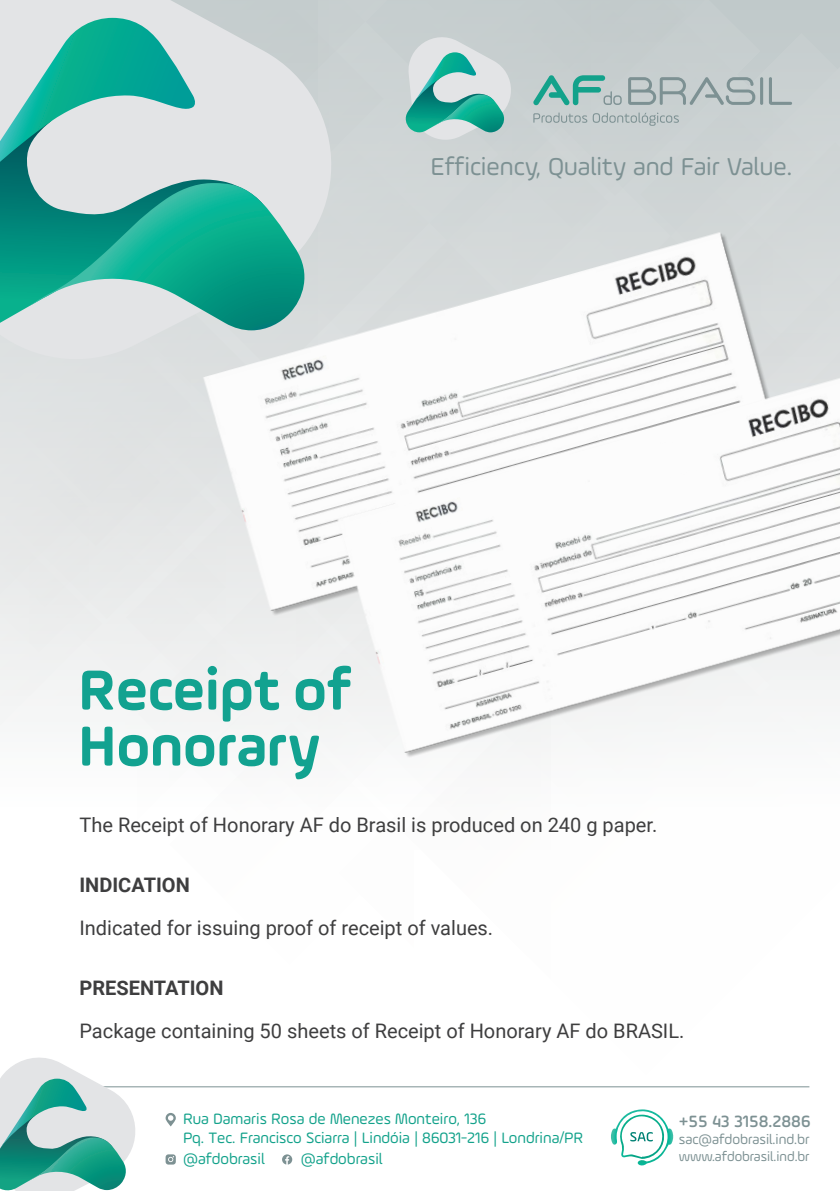
<style>
.page{position:relative;width:840px;height:1191px;background:#fff}
.page>*{position:absolute;margin:0;border:0;box-sizing:border-box;transform-origin:0 0}
.Produto{font:700 60px/56px "Ample Soft Pro";color:#12a290}
.t1{font:26px "Ample Soft Pro";color:#7d9193}
.Indicação{font:20px "Roboto";color:#3e3e3f}
.Descrição{font:20px "Roboto";color:#3e3e3f}
.Indicação_Titulo{font:700 20px "Roboto";color:#3e3e3f}
.t2{font:500 17.4px "Ample Soft Pro";color:#7d9193}
.t3{font:16px/19.2px "Ample Soft Pro";color:#13a28b}
.t4{font:14.4px "Ample Soft Pro";color:#7d9193}
.t5{font:14px "Ample Soft Pro";color:#7d9193}
</style>
<div class="page">
<div style="left:355px;top:0;width:48px;height:57px;background:#c8cfd0"></div>
<div style="left:355px;top:57px;width:48px;height:62px;background:#ccd3d3"></div>
<div style="left:754px;top:33px;width:85px;height:109px;background:#c9d0d1"></div>
<div style="left:802px;top:142px;width:37px;height:119px;background:#d1d6d7"></div>
<svg style="left:0;top:386px;width:185px;height:339px"></svg>
<svg style="left:137px;top:578px;width:182px;height:170px"></svg>
<hr style="left:31px;top:1086px;width:778px;height:1px;background:#7d9193">
<svg style="left:0;top:1057px;width:144px;height:134px"></svg>
<svg style="left:282px;top:1154px;width:10px;height:10px"></svg>
<svg style="left:165px;top:1154px;width:11px;height:10px"></svg>
<svg style="left:165px;top:1113px;width:11px;height:13px"></svg>
<svg style="left:611px;top:1109px;width:62px;height:57px"></svg>
<svg style="left:0;top:0;width:355px;height:386px;background:#d8dbdd"></svg>
<svg style="left:0;top:107px;width:267px;height:223px;background:#3ba799"></svg>
<svg style="left:29px;top:183px;width:156px;height:147px;background:#66bcb0"></svg>
<svg style="left:0;top:18px;width:196px;height:165px;background:#8dccc5"></svg>
<hr style="left:759px;top:77px;width:3px;height:28px;background:#7d9193;border-radius:2px">
<svg style="left:768px;top:77px;width:23px;height:28px"></svg>
<svg style="left:403px;top:0;width:351px;height:119px;background:#b6c9c8"></svg>
<img style="left:185px;top:119px;width:617px;height:606px">
<img style="left:319px;top:261px;width:520px;height:497px">
<h2 class="t1" style="left:430px;top:150px;width:363px">Efficiency, Quality and Fair Value.</h2>
<p class="Produto" style="left:78px;top:659px;width:274px">Receipt of<br>Honorary</p>
<p class="Descrição" style="left:79px;top:810px;width:579px">The Receipt of Honorary AF do Brasil is produced on 240 g paper.</p>
<p class="Indicação_Titulo" style="left:79px;top:870px;width:112px">INDICATION</p>
<p class="Indicação" style="left:79px;top:913px;width:415px">Indicated for issuing proof of receipt of values.</p>
<p class="Indicação_Titulo" style="left:79px;top:973px;width:145px">PRESENTATION</p>
<p class="Indicação" style="left:79px;top:1016px;width:606px">Package containing 50 sheets of Receipt of Honorary AF do BRASIL.</p>
<p class="t3" style="left:183px;top:1108px;width:401px">Rua Damaris Rosa de Menezes Monteiro, 136<br>Pq. Tec. Francisco Sciarra | Lindóia | 86031-216 | Londrina/PR</p>
<p class="t2" style="left:678px;top:1109px;width:133px">+55 43 3158.2886</p>
<p class="t4" style="left:678px;top:1129px;width:132px">sac@afdobrasil.ind.br</p>
<p class="t5" style="left:678px;top:1147px;width:132px">www.afdobrasil.ind.br</p>
<p class="t3" style="left:183px;top:1148px;width:83px">@afdobrasil</p>
<p class="t3" style="left:301px;top:1148px;width:83px">@afdobrasil</p>
</div>
